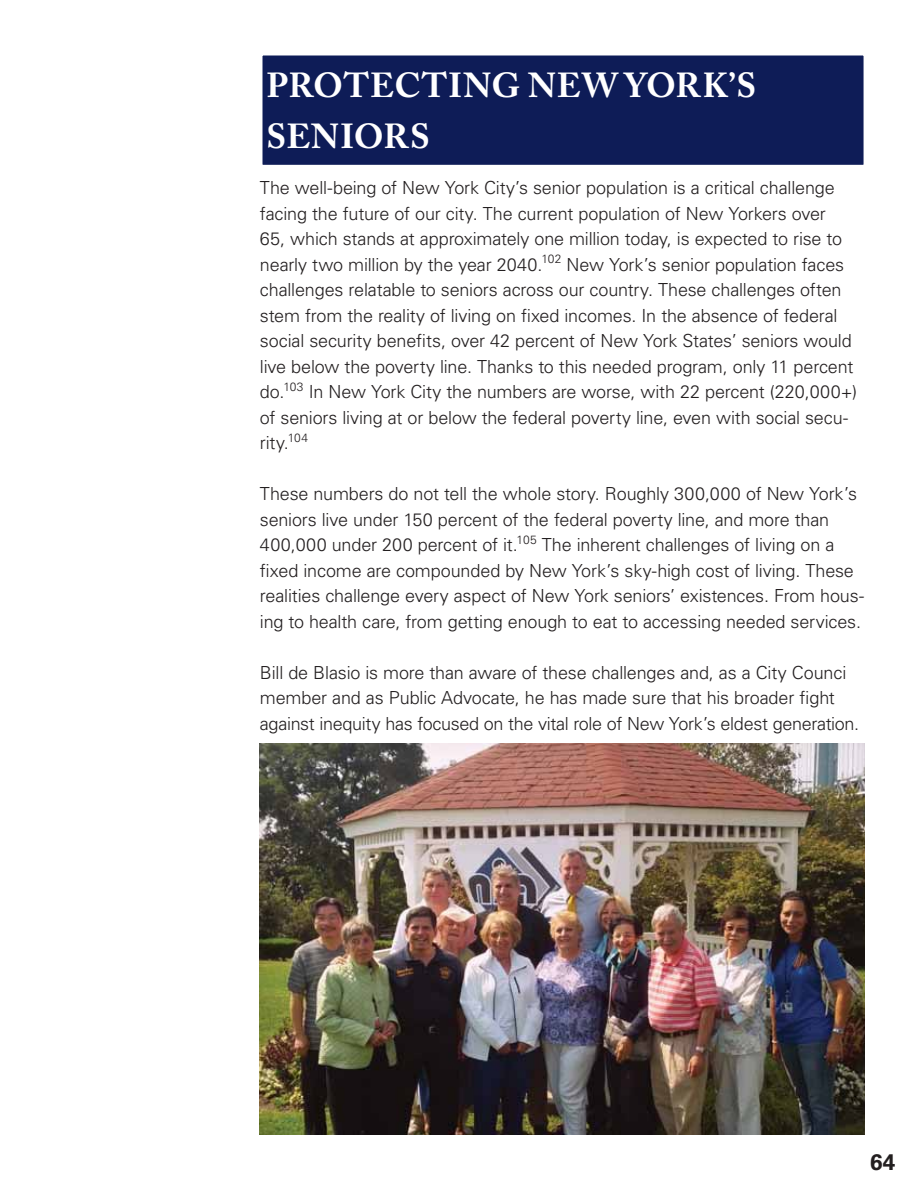
<style>
.page{position:relative;width:918px;height:1188px;background:#fff}
.page>*{position:absolute;margin:0;border:0;box-sizing:border-box;transform-origin:0 0}
.t1{font:700 34.5px/51px "Adobe Caslon Pro";letter-spacing:.02em;color:#fff}
.t2{font:700 22.5px "Univers LT Std";color:#231f20}
.t3{font:300 18px/25.5px "Univers LT Std";letter-spacing:-.01em;color:#231f20}
</style>
<div class="page">
<div style="left:262px;top:55px;width:602px;height:111px;background:#0e1c57"></div>
<div style="left:261px;top:54px;width:604px;height:112px;border:2px solid #fff"></div>
<img style="left:260px;top:743px;width:604px;height:391px">
<h1 class="t1" style="left:267px;top:64px;width:491px">PROTECTING NEW YORK’S<br>SENIORS</h1>
<p class="t3" style="left:260px;top:176px;width:599px">The well-being of New York City’s senior population is a critical challenge facing the future of our city. The current population of New Yorkers over<br>65, which stands at approximately one million today, is expected to rise to nearly two million by the year 2040.<sup>102</sup> New York’s senior population faces challenges relatable to seniors across our country. These challenges often stem from the reality of living on fixed incomes. In the absence of federal social security benefits, over 42 percent of New York States’ seniors would live below the poverty line. Thanks to this needed program, only 11 percent do.<sup>103</sup> In New York City the numbers are worse, with 22 percent (220,000+) of seniors living at or below the federal poverty line, even with social secu&shy;rity.<sup>104</sup></p>
<p class="t3" style="left:260px;top:482px;width:606px">These numbers do not tell the whole story. Roughly 300,000 of New York’s seniors live under 150 percent of the federal poverty line, and more than 400,000 under 200 percent of it.<sup>105</sup> The inherent challenges of living on a fixed income are compounded by New York’s sky-high cost of living. These realities challenge every aspect of New York seniors’ existences. From hous&shy;ing to health care, from getting enough to eat to accessing needed services.</p>
<p class="t3" style="left:260px;top:661px;width:601px">Bill de Blasio is more than aware of these challenges and, as a City Counci member and as Public Advocate, he has made sure that his broader fight against inequity has focused on the vital role of New York’s eldest generation.</p>
<p class="t2" style="left:870px;top:1152px;width:27px">64</p>
</div>
